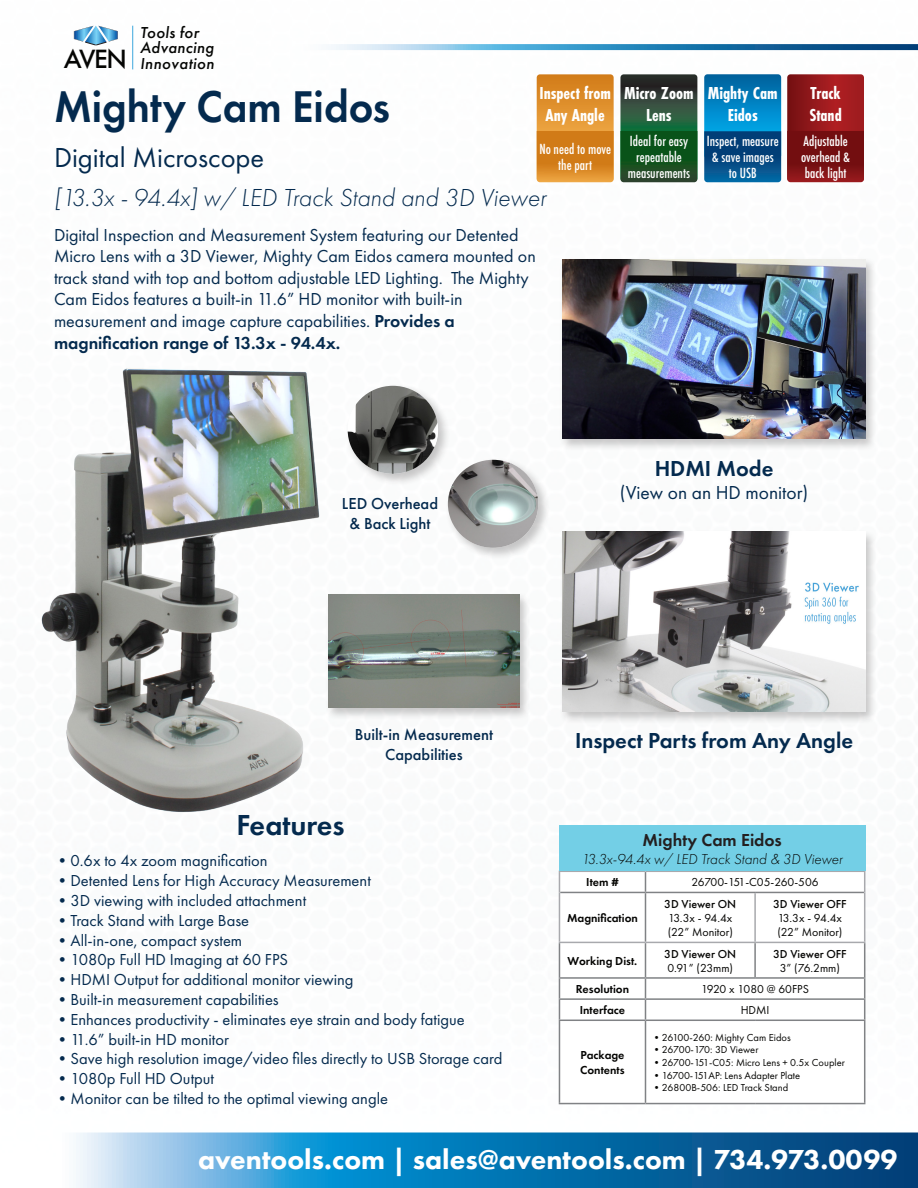
<style>
.page{position:relative;width:918px;height:1188px;background:#fff}
.page>*{position:absolute;margin:0;border:0;box-sizing:border-box;transform-origin:0 0}
.t1{font:600 46.05px "Futura PT";color:#042a4e;scale:.94 1}
.t2{font:600 30px "Futura PT";color:#042a4e}
.t3{font:800 28.5px "Futura PT";color:#fff}
.t4{font:28.5px "Futura PT";color:#042a4e}
.t5{font:italic 300 25.5px "Futura PT";color:#042a4e}
.t6{font:600 22.5px "Futura PT";color:#042a4e}
.t7{font:19.5px "Futura PT";color:#042a4e}
.t8{font:18px/21.6px "Futura PT";color:#042a4e}
.t9{font:600 18px/21.6px "Futura PT";color:#042a4e}
.t10{font:700 18px/21.6px "Futura PT Cond";color:#fff;text-align:center}
.t11{font:600 18px "Futura PT";color:#231f20}
.t12{font:16.5px "Futura PT";color:#042a4e}
.t13{font:500 16.5px/19.8px "Futura PT";color:#042a4e;text-align:center}
.t14{font:italic 500 16.5px "Futura PT";letter-spacing:.02em;color:#040503}
.t15{font:italic 300 15px "Futura PT";color:#040503}
.t16{font:500 condensed 13.5px/16.2px "Futura";color:#fff;text-align:center}
.t17{font:12px "Futura PT";color:#050503}
.t18{font:600 12px/14.4px "Futura PT";color:#050503}
.t19{font:500 12px "Futura PT";color:#050503}
.t20{font:600 12px "Futura PT";color:#050504}
.t21{font:10.5px "Futura PT";color:#050503}
.s1{font-style:normal;font-size:27.45px}
.s2{font-weight:400}
</style>
<div class="page">
<img style="left:41px;top:368px;width:279px;height:445px">
<div style="left:345px;top:383px;width:105px;height:103px;background:#231f20;opacity:.25"></div>
<img style="left:348px;top:386px;width:90px;height:88px">
<div style="left:445px;top:457px;width:106px;height:103px;background:#231f20;opacity:.25"></div>
<img style="left:448px;top:460px;width:90px;height:88px">
<div style="left:559px;top:257px;width:318px;height:195px;background:#231f20;opacity:.25"></div>
<img style="left:563px;top:259px;width:302px;height:180px">
<div style="left:559px;top:529px;width:318px;height:195px;background:#231f20;opacity:.25"></div>
<img style="left:563px;top:532px;width:302px;height:179px">
<div style="left:324px;top:592px;width:207px;height:129px;background:#231f20;opacity:.25"></div>
<img style="left:328px;top:594px;width:192px;height:113px">
<svg style="left:560px;top:943px;width:304px;height:160px"></svg>
<hr style="left:559px;top:943px;width:1px;height:34px;background:#808285">
<hr style="left:645px;top:943px;width:1px;height:34px;background:#808285">
<hr style="left:754px;top:943px;width:2px;height:34px;background:#808285">
<hr style="left:864px;top:943px;width:1px;height:34px;background:#808285">
<hr style="left:559px;top:977px;width:86px;height:2px;background:#808285">
<hr style="left:645px;top:977px;width:110px;height:2px;background:#808285">
<hr style="left:755px;top:977px;width:110px;height:2px;background:#808285">
<svg style="left:559px;top:978px;width:306px;height:42px"></svg>
<hr style="left:559px;top:1020px;width:86px;height:1px;background:#808285">
<hr style="left:559px;top:1021px;width:1px;height:82px;background:#808285">
<hr style="left:645px;top:1020px;width:110px;height:1px;background:#808285">
<hr style="left:645px;top:1021px;width:1px;height:82px;background:#808285">
<hr style="left:755px;top:1020px;width:110px;height:1px;background:#808285">
<hr style="left:864px;top:1021px;width:1px;height:82px;background:#808285">
<hr style="left:559px;top:1103px;width:86px;height:1px;background:#808285">
<hr style="left:645px;top:1103px;width:110px;height:1px;background:#808285">
<hr style="left:755px;top:1103px;width:110px;height:1px;background:#808285">
<svg style="left:559px;top:871px;width:306px;height:71px"></svg>
<hr style="left:559px;top:892px;width:1px;height:50px;background:#a8a9ad">
<hr style="left:754px;top:893px;width:2px;height:49px;background:#a8a9ad">
<hr style="left:864px;top:892px;width:1px;height:50px;background:#a8a9ad">
<hr style="left:559px;top:942px;width:86px;height:1px;background:#a8a9ad">
<hr style="left:645px;top:942px;width:110px;height:1px;background:#a8a9ad">
<hr style="left:755px;top:942px;width:110px;height:1px;background:#a8a9ad">
<div style="left:559px;top:825px;width:306px;height:45px;background:#73cfe6"></div>
<svg style="left:537px;top:74px;width:77px;height:108px;background:#da8927"></svg>
<svg style="left:620px;top:74px;width:77px;height:108px;background:#214d2d"></svg>
<svg style="left:704px;top:74px;width:77px;height:108px;background:#0268a4"></svg>
<svg style="left:787px;top:74px;width:77px;height:108px;background:#8a1619"></svg>
<hr style="left:132px;top:26px;width:1px;height:43px;background:#3da7dd">
<svg style="left:74px;top:26px;width:44px;height:20px"></svg>
<svg style="left:76px;top:1132px;width:842px;height:56px;background:#2981b7"></svg>
<svg style="left:331px;top:44px;width:587px;height:6px;background:#4a91bd"></svg>
<p class="t14" style="left:140px;top:22px;width:60px">Tools for</p>
<p class="t14" style="left:140px;top:38px;width:75px">Advancing</p>
<p class="t14" style="left:64px;top:53px;width:152px"><span class="s1">AVEN</span> Innovation</p>
<p class="t10" style="left:539px;top:82px;width:73px">Inspect from<br>Any Angle</p>
<p class="t16" style="left:539px;top:141px;width:73px">No need to move the part</p>
<p class="t1" style="left:54px;top:78px;width:359px">Mighty Cam Eidos</p>
<p class="t4" style="left:54px;top:141px;width:212px">Digital Microscope</p>
<p class="t5" style="left:54px;top:183px;width:494px">[13.3x - 94.4x] w/ LED Track Stand and 3D Viewer</p>
<p class="t8" style="left:54px;top:224px;width:483px">Digital Inspection and Measurement System featuring our Detented Micro Lens with a 3D Viewer, Mighty Cam Eidos camera mounted on track stand with top and bottom adjustable LED Lighting. The Mighty Cam Eidos features a built-in 11.6” HD monitor with built-in</p>
<p class="t9" style="left:54px;top:310px;width:402px"><span class="s2">measurement and image capture capabilities.</span> Provides a magnification range of 13.3x - 94.4x.</p>
<p class="t10" style="left:624px;top:82px;width:71px">Micro Zoom<br>Lens</p>
<p class="t16" style="left:628px;top:133px;width:64px">Ideal for easy repeatable measurements</p>
<p class="t10" style="left:708px;top:82px;width:71px">Mighty Cam<br>Eidos</p>
<p class="t16" style="left:707px;top:133px;width:73px">Inspect, measure &amp; save images to USB</p>
<p class="t10" style="left:811px;top:82px;width:31px">Track</p>
<p class="t10" style="left:809px;top:104px;width:34px">Stand</p>
<p class="t16" style="left:801px;top:133px;width:51px;text-align:left">Adjustable overhead &amp;</p>
<p class="t16" style="left:805px;top:165px;width:43px">back light</p>
<p class="t13" style="left:342px;top:493px;width:98px">LED Overhead &amp; Back Light</p>
<p class="t6" style="left:655px;top:454px;width:120px">HDMI Mode</p>
<p class="t7" style="left:620px;top:481px;width:190px">(View on an HD monitor)</p>
<p class="t13" style="left:355px;top:724px;width:140px">Built-in Measurement<br>Capabilities</p>
<p class="t2" style="left:236px;top:806px;width:110px">Features</p>
<p class="t12" style="left:54px;top:851px;width:215px">•0.6x to 4x zoom magnification</p>
<p class="t12" style="left:54px;top:871px;width:318px">•Detented Lens for High Accuracy Measurement</p>
<p class="t12" style="left:54px;top:891px;width:254px">•3D viewing with included attachment</p>
<p class="t12" style="left:54px;top:910px;width:197px">•Track Stand with Large Base</p>
<p class="t12" style="left:54px;top:930px;width:190px">•All-in-one, compact system</p>
<p class="t12" style="left:54px;top:950px;width:236px">•1080p Full HD Imaging at 60 FPS</p>
<p class="t12" style="left:54px;top:970px;width:301px">•HDMI Output for additional monitor viewing</p>
<p class="t12" style="left:54px;top:990px;width:226px">•Built-in measurement capabilities</p>
<p class="t12" style="left:54px;top:1009px;width:412px">•Enhances productivity - eliminates eye strain and body fatigue</p>
<p class="t12" style="left:54px;top:1029px;width:176px">•11.6” built-in HD monitor</p>
<p class="t12" style="left:54px;top:1049px;width:450px">•Save high resolution image/video files directly to USB Storage card</p>
<p class="t12" style="left:54px;top:1069px;width:162px">•1080p Full HD Output</p>
<p class="t12" style="left:54px;top:1089px;width:336px">•Monitor can be tilted to the optimal viewing angle</p>
<p class="t6" style="left:575px;top:727px;width:280px">Inspect Parts from Any Angle</p>
<p class="t11" style="left:643px;top:828px;width:141px">Mighty Cam Eidos</p>
<p class="t15" style="left:581px;top:850px;width:263px">13.3x-94.4x w/ LED Track Stand &amp; 3D Viewer</p>
<p class="t18" style="left:586px;top:875px;width:34px">Item #</p>
<p class="t17" style="left:691px;top:875px;width:129px">26700-151-C05-260-506</p>
<p class="t18" style="left:567px;top:911px;width:72px">Magnification</p>
<p class="t19" style="left:664px;top:896px;width:73px">3D Viewer ON</p>
<p class="t17" style="left:668px;top:911px;width:66px">13.3x - 94.4x</p>
<p class="t17" style="left:668px;top:925px;width:67px">(22” Monitor)</p>
<p class="t19" style="left:773px;top:896px;width:75px">3D Viewer OFF</p>
<p class="t17" style="left:778px;top:911px;width:66px">13.3x - 94.4x</p>
<p class="t17" style="left:777px;top:925px;width:67px">(22” Monitor)</p>
<p class="t18" style="left:568px;top:953px;width:71px">Working Dist.</p>
<p class="t19" style="left:664px;top:946px;width:73px">3D Viewer ON</p>
<p class="t17" style="left:667px;top:961px;width:67px">0.91” (23mm)</p>
<p class="t19" style="left:773px;top:946px;width:75px">3D Viewer OFF</p>
<p class="t17" style="left:780px;top:961px;width:62px">3” (76.2mm)</p>
<p class="t20" style="left:576px;top:982px;width:55px">Resolution</p>
<p class="t17" style="left:701px;top:982px;width:109px">1920 x 1080 @ 60FPS</p>
<p class="t18" style="left:580px;top:1003px;width:47px">Interface</p>
<p class="t17" style="left:741px;top:1003px;width:30px">HDMI</p>
<p class="t18" style="left:580px;top:1048px;width:46px">Package<br>Contents</p>
<p class="t21" style="left:651px;top:1031px;width:141px">•26100-260: Mighty Cam Eidos</p>
<p class="t21" style="left:651px;top:1044px;width:108px">•26700-170: 3D Viewer</p>
<p class="t21" style="left:651px;top:1056px;width:195px">•26700-151-C05: Micro Lens + 0.5x Coupler</p>
<p class="t21" style="left:651px;top:1069px;width:150px">•16700-151AP: Lens Adapter Plate</p>
<p class="t21" style="left:651px;top:1081px;width:138px">•26800B-506: LED Track Stand</p>
<p class="t3" style="left:198px;top:1142px;width:701px">aventools.com | sales@aventools.com | 734.973.0099</p>
</div>
